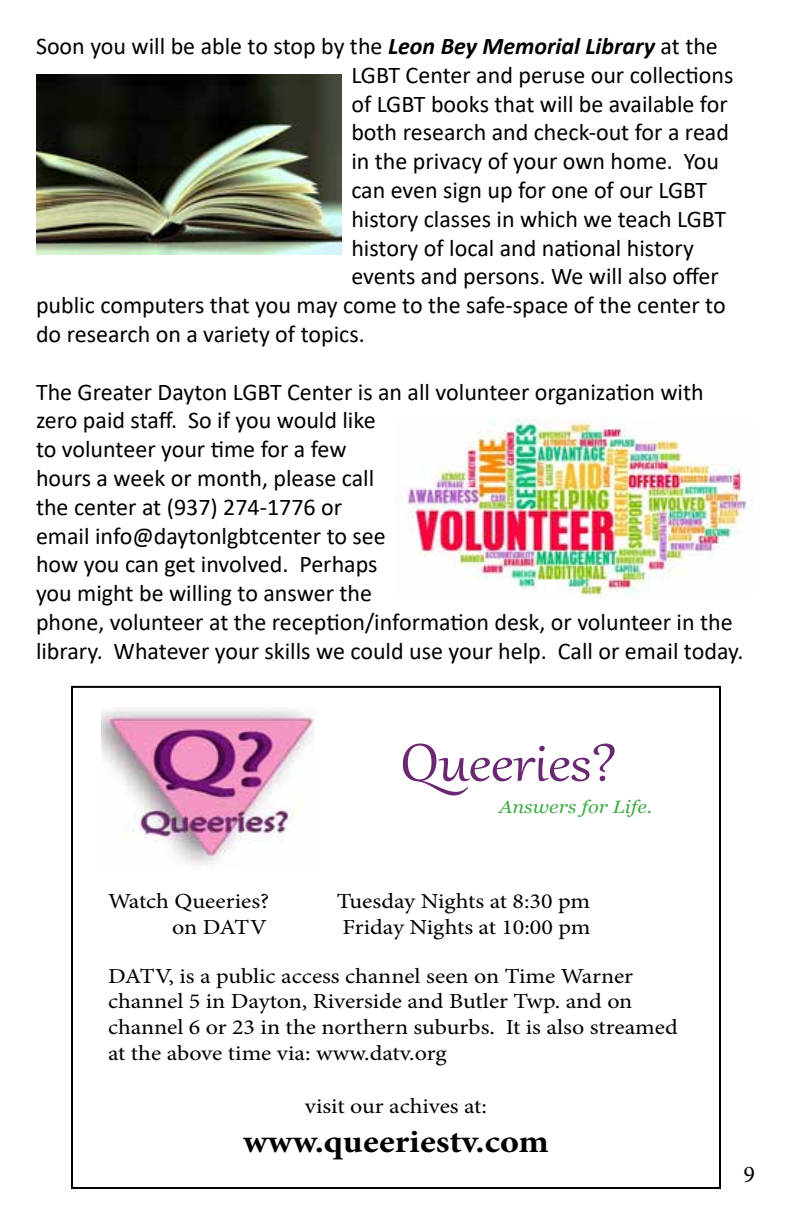
<style>
.page{position:relative;width:792px;height:1224px;background:#fff}
.page>*{position:absolute;margin:0;border:0;box-sizing:border-box;transform-origin:0 0}
.t1{font:64.4px "Gabriola";color:#6a2872;scale:1.12 1}
.t2{font:700 32.2px "Minion Pro";color:#000;scale:1.12 1}
.t3{font:24px/28.8px "Calibri";color:#000}
.t4{font:24px "Minion Pro";color:#000}
.t5{font:21.4px/25.8px "Minion Pro";letter-spacing:-.005em;color:#000;scale:1.12 1}
.t6{font:italic 17.8px "Georgia";color:#41ad49;scale:1.12 1}
.s1{font-weight:700;font-style:italic}
</style>
<div class="page">
<img style="left:36px;top:74px;width:306px;height:180px">
<img style="left:398px;top:418px;width:355px;height:180px">
<img style="left:101px;top:708px;width:213px;height:158px">
<div style="left:71px;top:686px;width:650px;height:503px;border:2px solid #000"></div>
<p class="t3" style="left:36px;top:31px;width:683px">Soon you will be able to stop by the <span class="s1">Leon Bey Memorial Library</span> at the</p>
<p class="t3" style="left:351px;top:60px;width:384px">LGBT Center and peruse our collections</p>
<p class="t3" style="left:351px;top:89px;width:378px">of LGBT books that will be available for</p>
<p class="t3" style="left:351px;top:117px;width:379px">both research and check-out for a read</p>
<p class="t3" style="left:351px;top:146px;width:369px">in the privacy of your own home. You</p>
<p class="t3" style="left:351px;top:175px;width:357px">can even sign up for one of our LGBT</p>
<p class="t3" style="left:351px;top:204px;width:376px">history classes in which we teach LGBT</p>
<p class="t3" style="left:351px;top:233px;width:344px">history of local and national history</p>
<p class="t3" style="left:351px;top:261px;width:369px">events and persons. We will also offer</p>
<p class="t3" style="left:36px;top:290px;width:691px">public computers that you may come to the safe-space of the center to</p>
<p class="t3" style="left:36px;top:319px;width:330px">do research on a variety of topics.</p>
<p class="t3" style="left:36px;top:377px;width:709px">The Greater Dayton LGBT Center is an all volunteer organization with zero paid staff. So if you would like<br>to volunteer your time for a few<br>hours a week or month, please call<br>the center at (937) 274-1776 or<br>email info@daytonlgbtcenter to see<br>how you can get involved. Perhaps<br>you might be willing to answer the<br>phone, volunteer at the reception/information desk, or volunteer in the library. Whatever your skills we could use your help. Call or email today.</p>
<h1 class="t1" style="left:401px;top:721px;width:195px">Queeries?</h1>
<p class="t6" style="left:499px;top:795px;width:138px">Answers for Life.</p>
<p class="t5" style="left:108px;top:888px;width:146px;text-align:right">Watch Queeries? on DATV</p>
<p class="t5" style="left:337px;top:888px;width:228px">Tuesday Nights at 8:30 pm<br>Friday Nights at 10:00 pm</p>
<p class="t5" style="left:108px;top:963px;width:510px">DATV, is a public access channel seen on Time Warner channel 5 in Dayton, Riverside and Butler Twp. and on channel 6 or 23 in the northern suburbs. It is also streamed at the above time via: www.datv.org</p>
<p class="t5" style="left:305px;top:1094px;width:164px">visit our achives at:</p>
<h2 class="t2" style="left:243px;top:1119px;width:275px">www.queeriestv.com</h2>
<p class="t4" style="left:744px;top:1159px;width:13px">9</p>
</div>
